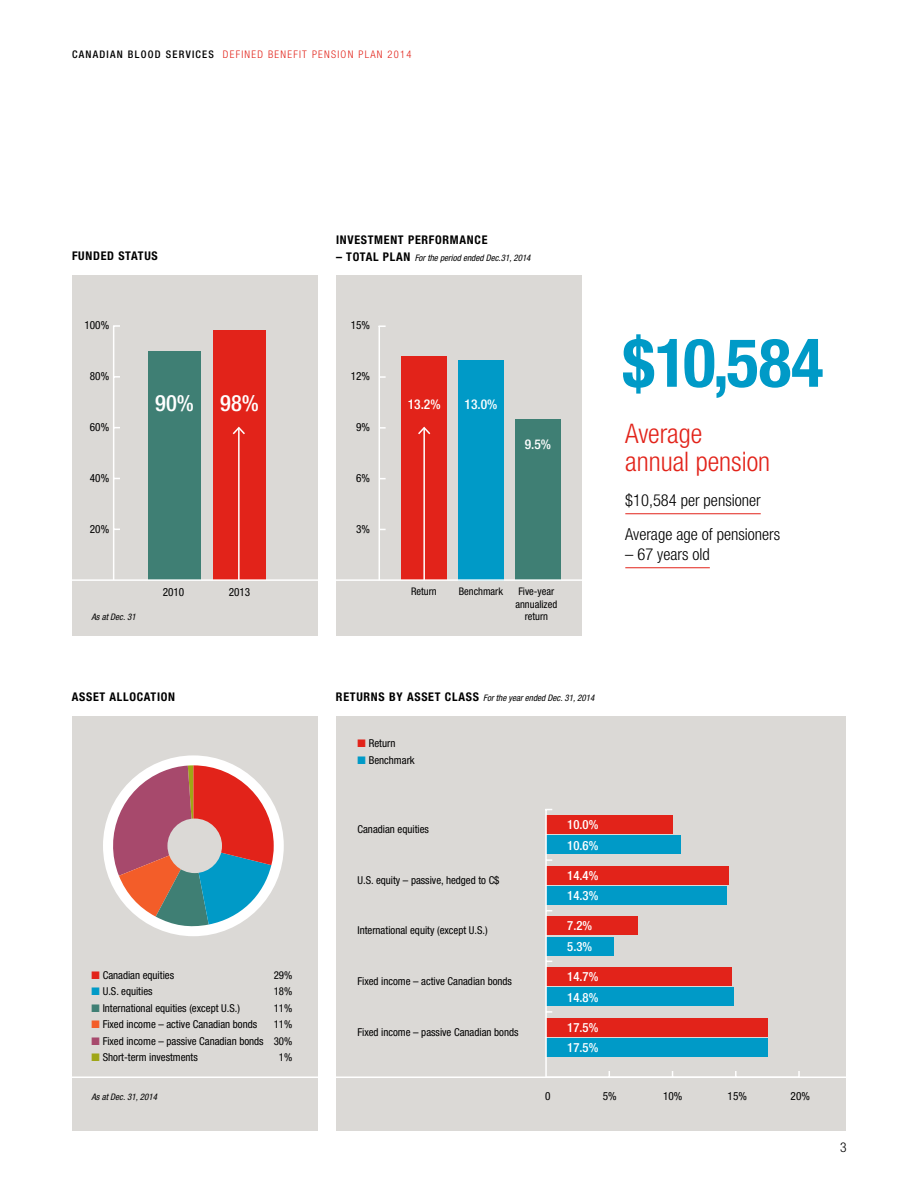
<style>
.page{position:relative;width:918px;height:1188px;background:#fff}
.page>*{position:absolute;margin:0;border:0;box-sizing:border-box;transform-origin:0 0}
.t1{font:700 condensed 67.5px "Helvetica Neue";color:#009ac7}
.t2{font:300 condensed 27px/28.5px "Helvetica Neue";color:#e2231a}
.t3{font:500 condensed 22.5px "Helvetica Neue";color:#fff}
.t4{font:300 condensed 16.5px/34.5px "Helvetica Neue";color:#000}
.t5{font:500 condensed 13.5px "Helvetica Neue";color:#fff}
.t6{font:300 condensed 13.5px "Helvetica Neue";color:#000}
.t7{font:500 condensed 12.75px "Helvetica Neue";color:#fff}
.t8{font:700 condensed 12px "Helvetica Neue";letter-spacing:.06em;color:#000}
.t9{font:condensed 11.25px "Helvetica Neue";color:#000}
.t10{font:condensed 10.8px "Helvetica Neue";color:#000}
.t11{font:300 condensed 10.5px "Helvetica Neue";letter-spacing:.12em;color:#e2231a}
.t12{font:condensed 10.5px/12.6px "Helvetica Neue";color:#000;text-align:center}
.t13{font:italic condensed 9px "Helvetica Neue";color:#000}
.s1{font-weight:500;color:#000}
.s2{font-weight:700;font-style:normal;font-size:12px}
.s3{color:#e2231a}
.s4{color:#009ac7}
.s5{color:#3f7f74}
.s6{color:#f35d29}
.s7{color:#a7496c}
.s8{color:#9fa617}
</style>
<div class="page">
<div style="left:336px;top:716px;width:510px;height:415px;background:#dbd9d6"></div>
<div style="left:72px;top:275px;width:246px;height:361px;background:#dbd9d6"></div>
<div style="left:336px;top:275px;width:246px;height:361px;background:#dbd9d6"></div>
<div style="left:72px;top:716px;width:246px;height:415px;background:#dbd9d6"></div>
<div style="left:103px;top:755px;width:181px;height:181px;background:#fff;border-radius:50%"></div>
<hr style="left:625px;top:513px;width:136px;height:1px;background:#e2231a">
<hr style="left:625px;top:567px;width:85px;height:1px;background:#e2231a">
<div style="left:148px;top:351px;width:53px;height:229px;background:#3f7f74"></div>
<div style="left:213px;top:331px;width:53px;height:249px;background:#e2231a"></div>
<hr style="left:70px;top:579px;width:249px;height:2px;background:#fff">
<hr style="left:70px;top:1077px;width:249px;height:1px;background:#fff">
<hr style="left:332px;top:1077px;width:525px;height:1px;background:#fff">
<hr style="left:113px;top:326px;width:1px;height:254px;background:#fff">
<svg style="left:114px;top:376px;width:6px;height:2px"></svg>
<svg style="left:113px;top:325px;width:7px;height:2px"></svg>
<hr style="left:379px;top:326px;width:1px;height:254px;background:#fff">
<svg style="left:380px;top:427px;width:6px;height:2px"></svg>
<svg style="left:380px;top:376px;width:6px;height:2px"></svg>
<svg style="left:379px;top:325px;width:7px;height:2px"></svg>
<div style="left:515px;top:419px;width:46px;height:161px;background:#3f7f74"></div>
<div style="left:458px;top:360px;width:46px;height:220px;background:#009ac7"></div>
<div style="left:401px;top:357px;width:46px;height:223px;background:#e2231a"></div>
<hr style="left:334px;top:579px;width:250px;height:2px;background:#fff">
<hr style="left:238px;top:428px;width:2px;height:152px;background:#fff">
<svg style="left:232px;top:426px;width:13px;height:10px"></svg>
<hr style="left:423px;top:428px;width:2px;height:152px;background:#fff">
<svg style="left:418px;top:426px;width:13px;height:10px"></svg>
<svg style="left:103px;top:765px;width:171px;height:163px"></svg>
<div style="left:167px;top:819px;width:55px;height:54px;background:#dbd9d6;border-radius:50%"></div>
<svg style="left:735px;top:1071px;width:2px;height:6px"></svg>
<svg style="left:798px;top:1071px;width:2px;height:6px"></svg>
<div style="left:546px;top:836px;width:134px;height:18px;background:#009ac7"></div>
<div style="left:546px;top:886px;width:181px;height:19px;background:#009ac7"></div>
<div style="left:546px;top:937px;width:67px;height:18px;background:#009ac7"></div>
<div style="left:546px;top:988px;width:187px;height:18px;background:#009ac7"></div>
<div style="left:546px;top:1038px;width:221px;height:18px;background:#009ac7"></div>
<div style="left:546px;top:816px;width:126px;height:18px;background:#e2231a"></div>
<div style="left:546px;top:866px;width:182px;height:18px;background:#e2231a"></div>
<div style="left:546px;top:917px;width:91px;height:18px;background:#e2231a"></div>
<div style="left:546px;top:967px;width:186px;height:19px;background:#e2231a"></div>
<div style="left:546px;top:1018px;width:221px;height:18px;background:#e2231a"></div>
<hr style="left:545px;top:810px;width:2px;height:267px;background:#fff">
<p class="t11" style="left:72px;top:48px;width:341px"><span class="s1">CANADIAN BLOOD SERVICES</span> DEFINED BENEFIT PENSION PLAN 2014</p>
<p class="t8" style="left:72px;top:249px;width:87px">FUNDED STATUS</p>
<p class="t8" style="left:336px;top:233px;width:153px">INVESTMENT PERFORMANCE</p>
<p class="t13" style="left:336px;top:252px;width:196px"><span class="s2">– TOTAL PLAN</span> For the period ended Dec.31, 2014</p>
<p class="t9" style="left:85px;top:319px;width:26px">100%</p>
<p class="t9" style="left:351px;top:319px;width:21px">15%</p>
<p class="t9" style="left:90px;top:370px;width:21px">80%</p>
<h3 class="t3" style="left:155px;top:390px;width:105px">90% 98%</h3>
<p class="t9" style="left:351px;top:370px;width:21px">12%</p>
<p class="t5" style="left:408px;top:396px;width:34px">13.2%</p>
<p class="t5" style="left:465px;top:396px;width:34px">13.0%</p>
<h1 class="t1" style="left:622px;top:322px;width:203px">$10,584</h1>
<p class="t9" style="left:90px;top:421px;width:21px">60%</p>
<p class="t9" style="left:90px;top:472px;width:21px">40%</p>
<p class="t9" style="left:90px;top:523px;width:21px">20%</p>
<p class="t9" style="left:356px;top:421px;width:15px">9%</p>
<p class="t9" style="left:356px;top:472px;width:15px">6%</p>
<p class="t9" style="left:356px;top:523px;width:15px">3%</p>
<p class="t5" style="left:525px;top:437px;width:28px">9.5%</p>
<h2 class="t2" style="left:625px;top:419px;width:146px">Average annual pension</h2>
<h3 class="t4" style="left:625px;top:483px;width:156px">$10,584 per pensioner<br>Average age of pensioners</h3>
<h3 class="t4" style="left:625px;top:537px;width:86px">– 67 years old</h3>
<p class="t13" style="left:91px;top:612px;width:46px">As at Dec. 31</p>
<p class="t9" style="left:163px;top:585px;width:23px">2010</p>
<p class="t9" style="left:229px;top:585px;width:23px">2013</p>
<p class="t12" style="left:411px;top:585px;width:27px">Return</p>
<p class="t12" style="left:459px;top:585px;width:46px">Benchmark</p>
<p class="t12" style="left:515px;top:585px;width:43px">Five-year annualized return</p>
<p class="t8" style="left:72px;top:690px;width:105px">ASSET ALLOCATION</p>
<p class="t13" style="left:336px;top:693px;width:260px"><span class="s2">RETURNS BY ASSET CLASS</span> For the year ended Dec. 31, 2014</p>
<p class="t10" style="left:91px;top:969px;width:84px"><span class="s3">■</span> Canadian equities</p>
<p class="t10" style="left:274px;top:969px;width:20px">29%</p>
<p class="t10" style="left:91px;top:985px;width:63px"><span class="s4">■</span> U.S. equities</p>
<p class="t10" style="left:274px;top:985px;width:20px">18%</p>
<p class="t10" style="left:91px;top:1002px;width:150px"><span class="s5">■</span> International equities (except U.S.)</p>
<p class="t10" style="left:274px;top:1002px;width:20px">11%</p>
<p class="t10" style="left:91px;top:1018px;width:167px"><span class="s6">■</span> Fixed income – active Canadian bonds</p>
<p class="t10" style="left:274px;top:1018px;width:20px">11%</p>
<p class="t10" style="left:91px;top:1035px;width:203px"><span class="s7">■</span> Fixed income – passive Canadian bonds 30%</p>
<p class="t10" style="left:91px;top:1051px;width:108px"><span class="s8">■</span> Short-term investments</p>
<p class="t10" style="left:279px;top:1051px;width:15px">1%</p>
<p class="t13" style="left:91px;top:1092px;width:67px">As at Dec. 31, 2014</p>
<p class="t10" style="left:358px;top:737px;width:39px"><span class="s3">■</span> Return</p>
<p class="t10" style="left:358px;top:754px;width:59px"><span class="s4">■</span> Benchmark</p>
<p class="t10" style="left:358px;top:823px;width:73px">Canadian equities</p>
<p class="t7" style="left:567px;top:817px;width:33px">10.0%</p>
<p class="t7" style="left:567px;top:837px;width:33px">10.6%</p>
<p class="t10" style="left:358px;top:874px;width:144px">U.S. equity – passive, hedged to C$</p>
<p class="t7" style="left:567px;top:868px;width:33px">14.4%</p>
<p class="t7" style="left:567px;top:888px;width:33px">14.3%</p>
<p class="t10" style="left:358px;top:924px;width:132px">International equity (except U.S.)</p>
<p class="t7" style="left:567px;top:918px;width:26px">7.2%</p>
<p class="t7" style="left:567px;top:939px;width:26px">5.3%</p>
<p class="t10" style="left:358px;top:975px;width:156px">Fixed income – active Canadian bonds</p>
<p class="t7" style="left:567px;top:969px;width:33px">14.7%</p>
<p class="t7" style="left:567px;top:989px;width:33px">14.8%</p>
<p class="t10" style="left:358px;top:1026px;width:163px">Fixed income – passive Canadian bonds</p>
<p class="t7" style="left:567px;top:1020px;width:33px">17.5%</p>
<p class="t7" style="left:567px;top:1040px;width:33px">17.5%</p>
<p class="t9" style="left:545px;top:1090px;width:7px">0</p>
<p class="t9" style="left:603px;top:1090px;width:15px">5%</p>
<p class="t9" style="left:663px;top:1090px;width:21px">10%</p>
<p class="t9" style="left:728px;top:1090px;width:21px">15%</p>
<p class="t9" style="left:791px;top:1090px;width:21px">20%</p>
<p class="t6" style="left:840px;top:1139px;width:8px">3</p>
</div>
